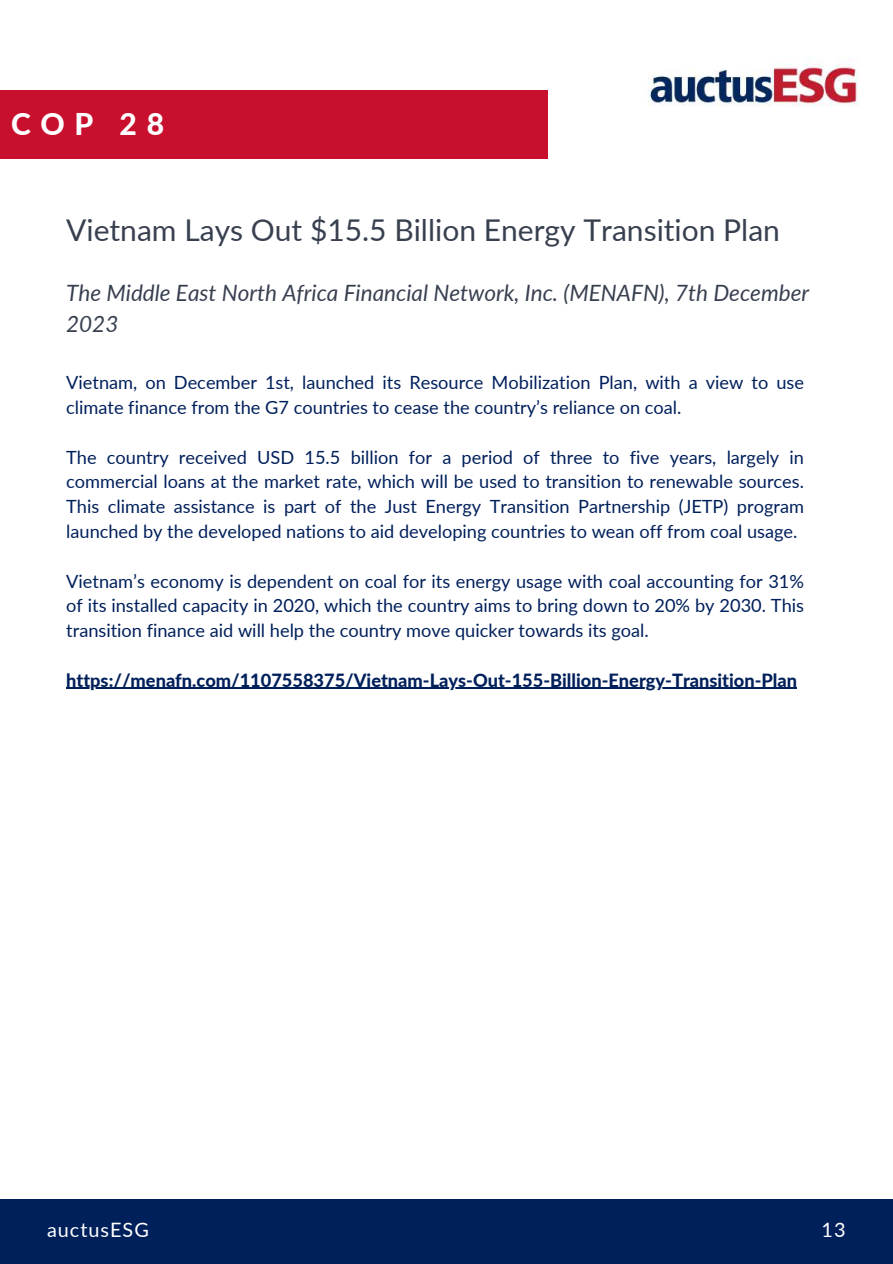
<style>
.page{position:relative;width:893px;height:1264px;background:#fff}
.page>*{position:absolute;margin:0;border:0;box-sizing:border-box;transform-origin:0 0}
.t1{font:30px "Lato";color:#384050}
.t2{font:800 30px "Lato";color:#fff}
.t3{font:italic 22.5px/31.5px "Lato";color:#384050}
.t4{font:19.8px "Lato";letter-spacing:.05em;color:#fff}
.t5{font:18.15px/24.8px "Lato";color:#00205b;text-align:justify}
.t6{font:800 18.15px "Lato";color:#00205b}
</style>
<div class="page">
<div style="left:0;top:1199px;width:892px;height:64px;background:#00205b"></div>
<div style="left:0;top:91px;width:547px;height:68px;background:#c8102e"></div>
<img style="left:648px;top:57px;width:211px;height:50px">
<hr style="left:66px;top:687px;width:731px;height:1px;background:#00205b">
<h1 class="t2" style="left:11px;top:105px;width:154px">COP 28</h1>
<h1 class="t1" style="left:66px;top:211px;width:715px">Vietnam Lays Out $15.5 Billion Energy Transition Plan</h1>
<p class="t3" style="left:66px;top:276px;width:744px">The Middle East North Africa Financial Network, Inc. (MENAFN), 7th December<br>2023</p>
<p class="t5" style="left:66px;top:370px;width:739px">Vietnam, on December 1st, launched its Resource Mobilization Plan, with a view to use climate finance from the G7 countries to cease the country’s reliance on coal.</p>
<p class="t5" style="left:66px;top:444px;width:739px">The country received USD 15.5 billion for a period of three to five years, largely in commercial loans at the market rate, which will be used to transition to renewable sources.<br>This climate assistance is part of the Just Energy Transition Partnership (JETP) program launched by the developed nations to aid developing countries to wean off from coal usage.</p>
<p class="t5" style="left:66px;top:568px;width:739px">Vietnam’s economy is dependent on coal for its energy usage with coal accounting for 31% of its installed capacity in 2020, which the country aims to bring down to 20% by 2030. This transition finance aid will help the country move quicker towards its goal.</p>
<p class="t6" style="left:66px;top:668px;width:732px">https://menafn.com/1107558375/Vietnam-Lays-Out-155-Billion-Energy-Transition-Plan</p>
<p class="t4" style="left:47px;top:1217px;width:103px">auctusESG</p>
<p class="t4" style="left:821px;top:1217px;width:26px">13</p>
</div>
